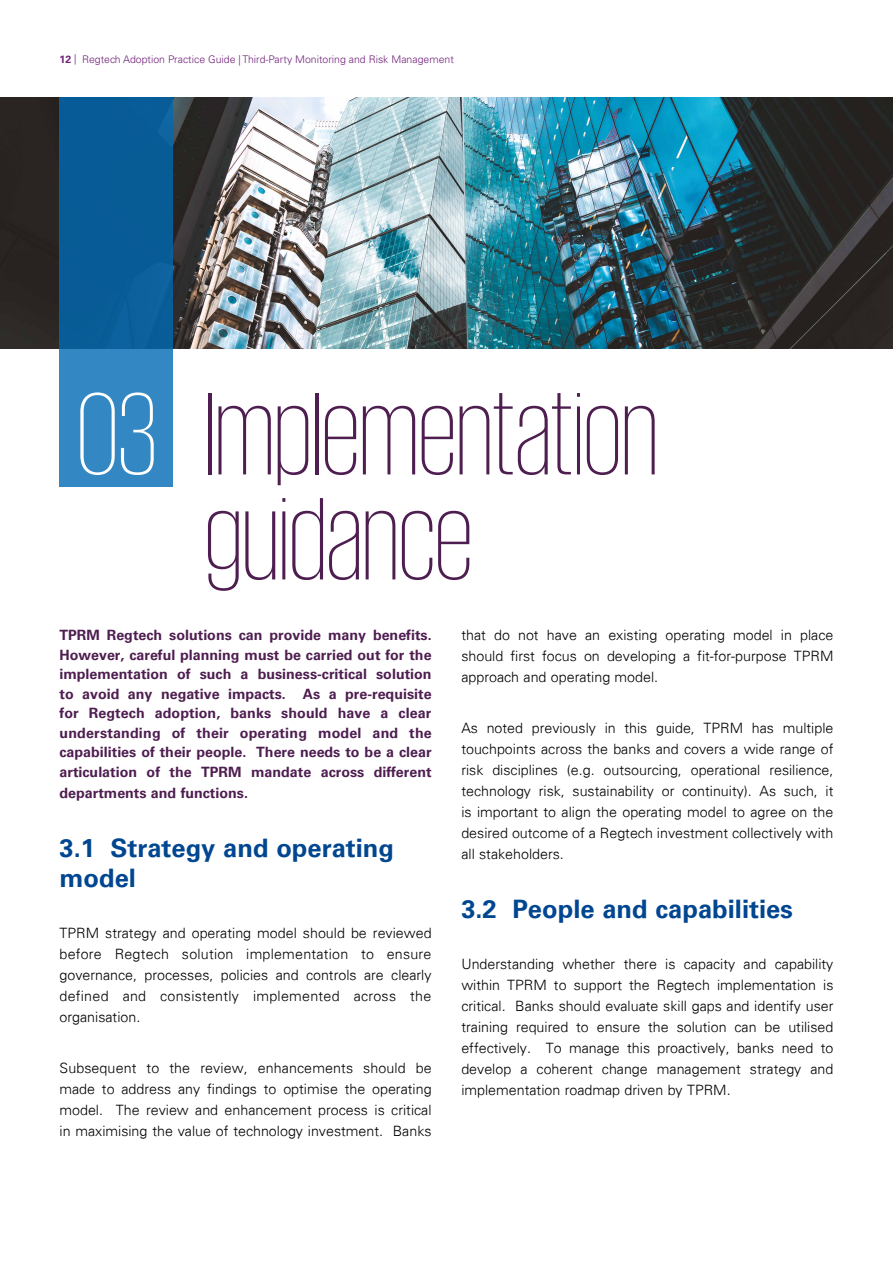
<style>
.page{position:relative;width:893px;height:1263px;background:#fff}
.page>*{position:absolute;margin:0;border:0;box-sizing:border-box;transform-origin:0 0}
.SVY_-_inside___subhe{font:200 120px/105px "KPMG";letter-spacing:-.01em;color:#4e1e50;text-align:center}
.SVY_-_inside___body{font:700 25.5px/30px "Univers 65";color:#004690}
.Body_head{font:300 14.25px/21px "Univers 45";color:#000;text-align:justify}
.Body_head-2{font:700 14.25px/19.5px "Univers 65";color:#4e1e50;text-align:justify}
.t1{font:300 10.5px "Univers LT Std";color:#72217b}
.s1{font-family:"Univers 65";font-weight:700}
.s2{color:#fff}
</style>
<div class="page">
<img style="left:0;top:98px;width:893px;height:250px">
<svg style="left:60px;top:98px;width:113px;height:389px;background:#176ba6"></svg>
<p class="t1" style="left:60px;top:53px;width:396px"><span class="s1">12</span> | Regtech Adoption Practice Guide | Third-Party Monitoring and Risk Management</p>
<p class="SVY_-_inside___subhe" style="left:77px;top:379px;width:583px"><span class="s2">03</span> Implementation guidance</p>
<p class="Body_head" style="left:461px;top:624px;width:374px">that do not have an existing operating model in place should first focus on developing a fit-for-purpose TPRM approach and operating model.</p>
<p class="Body_head" style="left:461px;top:717px;width:374px">As noted previously in this guide, TPRM has multiple touchpoints across the banks and covers a wide range of risk disciplines (e.g. outsourcing, operational resilience, technology risk, sustainability or continuity). As such, it is important to align the operating model to agree on the desired outcome of a Regtech investment collectively with all stakeholders.</p>
<p class="Body_head-2" style="left:60px;top:625px;width:374px">TPRM Regtech solutions can provide many benefits.<br>However, careful planning must be carried out for the implementation of such a business-critical solution to avoid any negative impacts. As a pre-requisite for Regtech adoption, banks should have a clear understanding of their operating model and the capabilities of their people. There needs to be a clear articulation of the TPRM mandate across different</p>
<p class="Body_head-2" style="left:60px;top:783px;width:190px">departments and functions.</p>
<p class="SVY_-_inside___body" style="left:60px;top:833px;width:336px">3.1 Strategy and operating model</p>
<p class="Body_head" style="left:60px;top:922px;width:374px">TPRM strategy and operating model should be reviewed before Regtech solution implementation to ensure governance, processes, policies and controls are clearly defined and consistently implemented across the organisation.</p>
<p class="Body_head" style="left:60px;top:1057px;width:374px">Subsequent to the review, enhancements should be made to address any findings to optimise the operating model. The review and enhancement process is critical in maximising the value of technology investment. Banks</p>
<p class="SVY_-_inside___body" style="left:461px;top:895px;width:333px">3.2 People and capabilities</p>
<p class="Body_head" style="left:461px;top:954px;width:374px">Understanding whether there is capacity and capability within TPRM to support the Regtech implementation is critical. Banks should evaluate skill gaps and identify user training required to ensure the solution can be utilised effectively. To manage this proactively, banks need to develop a coherent change management strategy and implementation roadmap driven by TPRM.</p>
</div>
